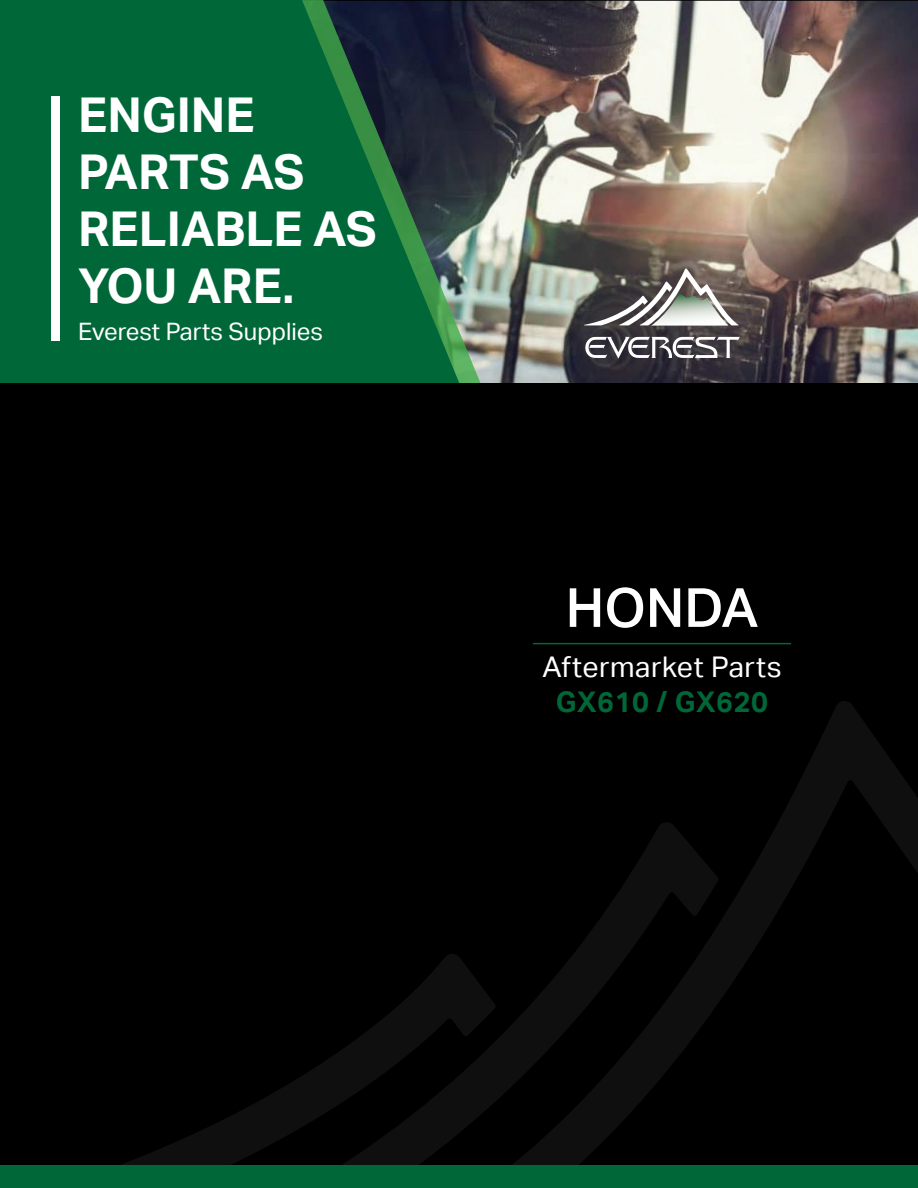
<style>
.page{position:relative;width:918px;height:1188px;background:#fff}
.page>*{position:absolute;margin:0;border:0;box-sizing:border-box;transform-origin:0 0}
.t1{font:500 54px "Aktiv Grotesk";color:#fff}
.t2{font:700 48px/57px "Aktiv Grotesk";color:#fff}
.t3{font:28.5px "Aktiv Grotesk";letter-spacing:.02em;color:#fff}
.t4{font:700 28.5px "Aktiv Grotesk";letter-spacing:.02em;color:#006838}
.t5{font:24px "Aktiv Grotesk";color:#fff}
</style>
<div class="page">
<img style="left:481px;top:0;width:437px;height:383px">
<img style="left:460px;top:0;width:21px;height:383px">
<svg style="left:0;top:0;width:460px;height:383px;background:#076239"></svg>
<div style="left:51px;top:96px;width:9px;height:245px;background:#fff"></div>
<div style="left:0;top:383px;width:918px;height:805px;background:#000"></div>
<svg style="left:719px;top:701px;width:199px;height:300px"></svg>
<svg style="left:496px;top:822px;width:223px;height:343px"></svg>
<svg style="left:0;top:954px;width:496px;height:234px"></svg>
<div style="left:1px;top:1165px;width:917px;height:23px;background:#006838"></div>
<hr style="left:533px;top:643px;width:258px;height:1px;background:#006838">
<svg style="left:585px;top:337px;width:155px;height:22px"></svg>
<svg style="left:584px;top:268px;width:155px;height:58px"></svg>
<p class="t2" style="left:78px;top:87px;width:300px">ENGINE<br>PARTS AS<br>RELIABLE AS<br>YOU ARE.</p>
<p class="t5" style="left:78px;top:317px;width:247px">Everest Parts Supplies</p>
<p class="t1" style="left:566px;top:577px;width:194px">HONDA</p>
<p class="t3" style="left:542px;top:651px;width:241px">Aftermarket Parts</p>
<p class="t4" style="left:556px;top:685px;width:214px">GX610 / GX620</p>
</div>
